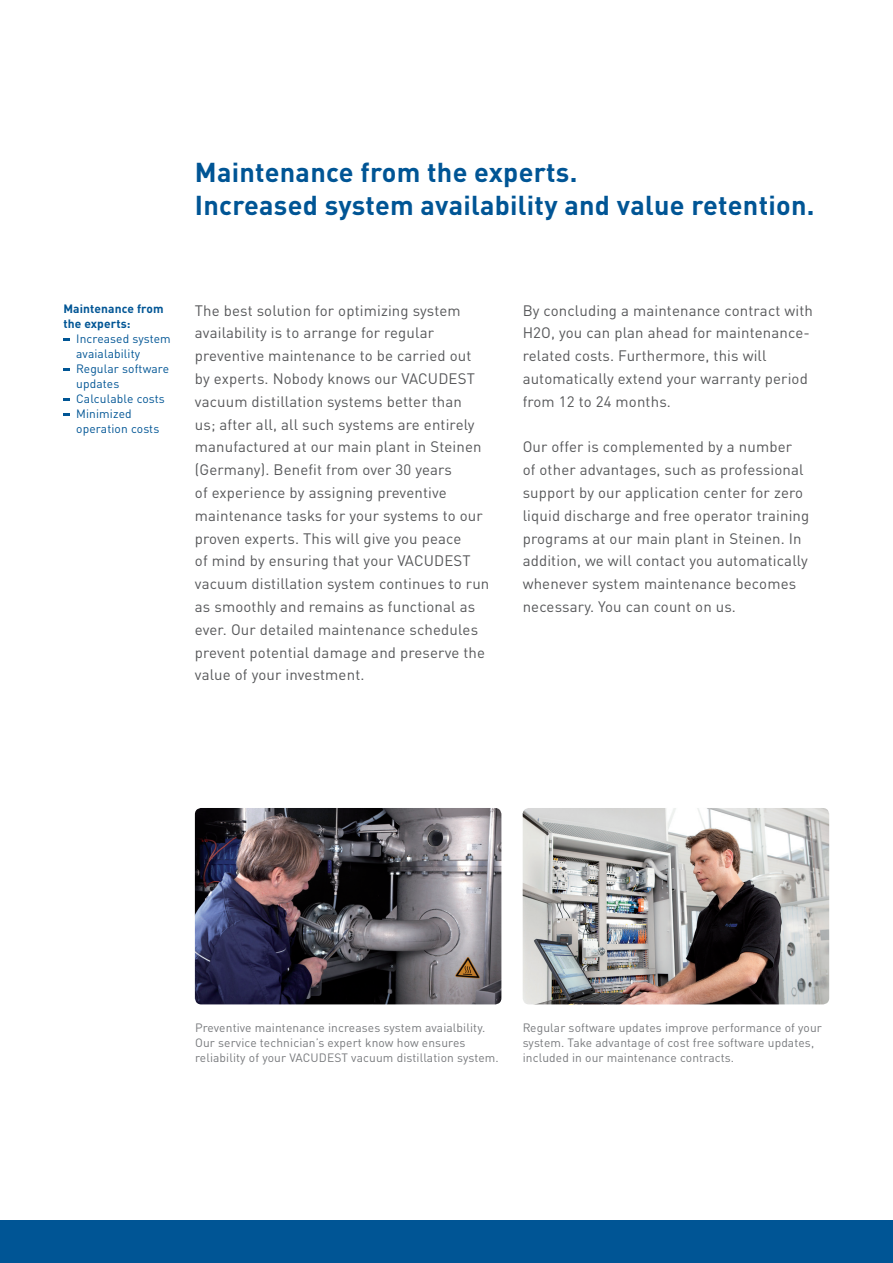
<style>
.page{position:relative;width:893px;height:1263px;background:#fff}
.page>*{position:absolute;margin:0;border:0;box-sizing:border-box;transform-origin:0 0}
.t1{font:700 27px/33px "DINOT";letter-spacing:.01em;color:#005595}
.t2{font:15px/22.8px "DINOT";letter-spacing:.01em;color:#57585a}
.t3{font:12px/15px "DINOT";letter-spacing:.01em;color:#787a7d}
.t4{font:12px/15px "DINOT";letter-spacing:.01em;color:#005595}
.t5{font:700 12px/15px "DINOT";letter-spacing:.01em;color:#005595}
</style>
<div class="page">
<div style="left:0;top:1220px;width:893px;height:43px;background:#005595"></div>
<svg style="left:63px;top:338px;width:7px;height:3px"></svg>
<svg style="left:63px;top:368px;width:7px;height:3px"></svg>
<svg style="left:63px;top:398px;width:7px;height:3px"></svg>
<svg style="left:63px;top:413px;width:7px;height:3px"></svg>
<img style="left:195px;top:808px;width:306px;height:196px">
<img style="left:523px;top:808px;width:306px;height:196px">
<h1 class="t1" style="left:195px;top:155px;width:621px">Maintenance from the experts.<br>Increased system availability and value retention.</h1>
<p class="t5" style="left:63px;top:301px;width:102px">Maintenance from the experts:</p>
<p class="t4" style="left:76px;top:331px;width:96px">Increased system avaialability<br>Regular software updates<br>Calculable costs<br>Minimized operation costs</p>
<p class="t2" style="left:195px;top:298px;width:296px">The best solution for optimizing system availability is to arrange for regular preventive maintenance to be carried out by experts. Nobody knows our VACUDEST vacuum distillation systems better than<br>us; after all, all such systems are entirely manufactured at our main plant in Steinen (Germany). Benefit from over 30 years<br>of experience by assigning preventive maintenance tasks for your systems to our proven experts. This will give you peace<br>of mind by ensuring that your VACUDEST vacuum distillation system continues to run as smoothly and remains as functional as ever. Our detailed maintenance schedules prevent potential damage and preserve the value of your investment.</p>
<p class="t2" style="left:523px;top:298px;width:292px">By concluding a maintenance contract with H2O, you can plan ahead for maintenance&shy;related costs. Furthermore, this will automatically extend your warranty period from 12 to 24 months.</p>
<p class="t2" style="left:523px;top:435px;width:288px">Our offer is complemented by a number<br>of other advantages, such as professional support by our application center for zero liquid discharge and free operator training programs at our main plant in Steinen. In addition, we will contact you automatically whenever system maintenance becomes necessary. You can count on us.</p>
<p class="t3" style="left:195px;top:1020px;width:305px">Preventive maintenance increases system avaialbility.<br>Our service technician’s expert know how ensures reliability of your VACUDEST vacuum distillation system.</p>
<p class="t3" style="left:523px;top:1020px;width:301px">Regular software updates improve performance of your system. Take advantage of cost free software updates, included in our maintenance contracts.</p>
</div>
